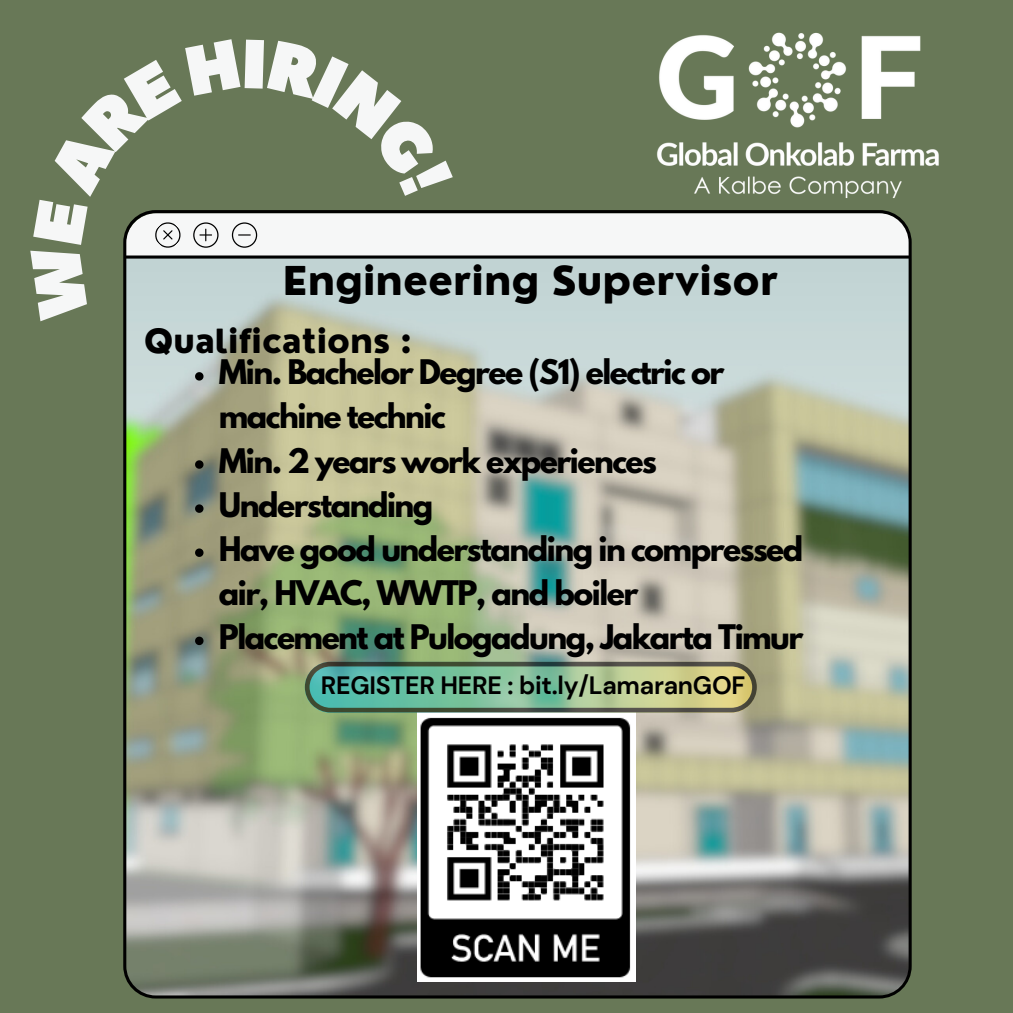
<style>
.page{position:relative;width:1013px;height:1013px;background:#fff}
.page>*{position:absolute;margin:0;border:0;box-sizing:border-box;transform-origin:0 0}
.t1{font:800 38.75px "Nourd";color:#000}
.t2{font:800 32.5px "Nourd";color:#000}
.t3{font:700 30px/44px "League Spartan";letter-spacing:-.05em;color:#000}
.t4{font:700 25px "DM Sans";letter-spacing:-.01em;color:#000}
</style>
<div class="page">
<div style="left:0;top:0;width:1012px;height:1012px;background:#687857"></div>
<img style="left:123px;top:321px;width:788px;height:677px">
<img style="left:683px;top:32px;width:256px;height:134px">
<img style="left:417px;top:713px;width:218px;height:268px">
<svg style="left:305px;top:661px;width:451px;height:52px;background:#86ae89"></svg>
<svg style="left:195px;top:372px;width:8px;height:8px"></svg>
<svg style="left:195px;top:460px;width:8px;height:9px"></svg>
<svg style="left:195px;top:504px;width:8px;height:9px"></svg>
<svg style="left:195px;top:548px;width:8px;height:9px"></svg>
<svg style="left:195px;top:636px;width:8px;height:9px"></svg>
<svg style="left:123px;top:39px;width:788px;height:282px"></svg>
<p class="t1" style="left:283px;top:256px;width:497px">Engineering Supervisor</p>
<p class="t2" style="left:144px;top:320px;width:269px">Qualifications :</p>
<p class="t3" style="left:219px;top:354px;width:507px">Min. Bachelor Degree (S1) electric or machine technic</p>
<p class="t3" style="left:219px;top:442px;width:439px">Min. 2 years work experiences</p>
<p class="t3" style="left:219px;top:486px;width:216px">Understanding</p>
<p class="t3" style="left:219px;top:530px;width:586px">Have good understanding in compressed air, HVAC, WWTP, and boiler</p>
<p class="t3" style="left:219px;top:618px;width:586px">Placement at Pulogadung, Jakarta Timur</p>
<p class="t4" style="left:321px;top:668px;width:426px">REGISTER HERE : bit.ly/LamaranGOF</p>
</div>
